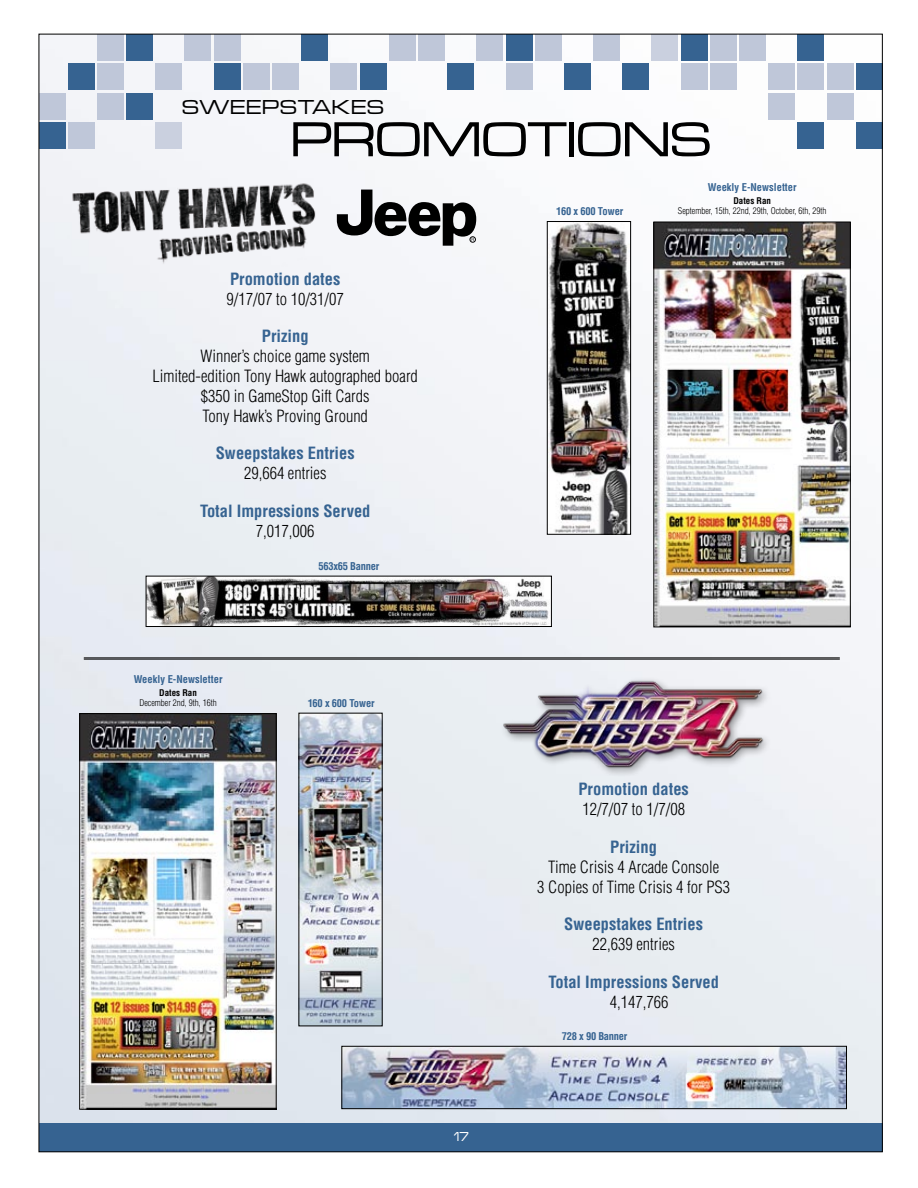
<style>
.page{position:relative;width:918px;height:1188px;background:#fff}
.page>*{position:absolute;margin:0;border:0;box-sizing:border-box;transform-origin:0 0}
.t1{font:51px "Microgramma D Medi Exte";color:#000}
.t2{font:21px "Microgramma D Medi Exte";letter-spacing:.05em;color:#000}
.t3{font:300 condensed 16.5px/19.8px "Helvetica";color:#000;text-align:center}
.t4{font:700 condensed 16.5px "Helvetica";color:#366391}
.t5{font:13.5px "Microgramma D Medi Exte";color:#fff;scale:.87 1}
.t6{font:700 condensed 10.5px "Helvetica";letter-spacing:-.025em;color:#366391}
.t7{font:700 condensed 10.5px "Helvetica";color:#366391}
.t8{font:300 condensed 9px "Helvetica";color:#000}
.t9{font:700 condensed 9px "Helvetica";color:#000}
</style>
<div class="page">
<img style="left:41px;top:36px;width:840px;height:1087px">
<div style="left:39px;top:1123px;width:844px;height:29px;background:#366391"></div>
<img style="left:487px;top:672px;width:287px;height:104px">
<img style="left:82px;top:715px;width:192px;height:392px">
<div style="left:80px;top:713px;width:196px;height:396px;border:1px solid #000"></div>
<img style="left:301px;top:715px;width:79px;height:309px">
<img style="left:344px;top:1048px;width:501px;height:59px">
<div style="left:342px;top:1046px;width:505px;height:63px;border:1px solid #000"></div>
<svg style="left:337px;top:190px;width:139px;height:56px"></svg>
<img style="left:67px;top:177px;width:261px;height:90px">
<img style="left:656px;top:224px;width:193px;height:401px">
<div style="left:654px;top:222px;width:197px;height:405px;border:1px solid #000"></div>
<img style="left:549px;top:223px;width:80px;height:309px">
<div style="left:547px;top:221px;width:84px;height:313px;border:1px solid #000"></div>
<img style="left:148px;top:578px;width:402px;height:47px">
<div style="left:146px;top:576px;width:406px;height:51px;border:1px solid #000"></div>
<hr style="left:84px;top:658px;width:756px;height:1px;background:#000">
<hr style="left:84px;top:659px;width:756px;height:1px;background:#000">
<div style="left:185px;top:34px;width:26px;height:27px;background:#bfc7d9"></div>
<div style="left:535px;top:34px;width:26px;height:27px;background:#bfc7d9"></div>
<div style="left:593px;top:34px;width:27px;height:27px;background:#bfc7d9"></div>
<div style="left:652px;top:34px;width:26px;height:27px;background:#cad0df"></div>
<div style="left:681px;top:34px;width:26px;height:27px;background:#366391"></div>
<div style="left:389px;top:34px;width:27px;height:27px;background:#bfc7d9"></div>
<div style="left:418px;top:34px;width:27px;height:27px;background:#bfc7d9"></div>
<div style="left:477px;top:34px;width:26px;height:27px;background:#bfc7d9"></div>
<div style="left:506px;top:34px;width:26px;height:27px;background:#366391"></div>
<div style="left:214px;top:34px;width:26px;height:27px;background:#bfc7d9"></div>
<div style="left:301px;top:34px;width:27px;height:27px;background:#366391"></div>
<div style="left:97px;top:34px;width:27px;height:27px;background:#bfc7d9"></div>
<div style="left:126px;top:34px;width:27px;height:27px;background:#366391"></div>
<div style="left:710px;top:34px;width:27px;height:27px;background:#bfc7d9"></div>
<div style="left:739px;top:34px;width:27px;height:27px;background:#bfc7d9"></div>
<div style="left:798px;top:34px;width:26px;height:27px;background:#366391"></div>
<div style="left:360px;top:64px;width:26px;height:26px;background:#366391"></div>
<div style="left:564px;top:64px;width:27px;height:26px;background:#366391"></div>
<div style="left:622px;top:64px;width:27px;height:26px;background:#366391"></div>
<div style="left:681px;top:64px;width:26px;height:26px;background:#bfc7d9"></div>
<div style="left:447px;top:64px;width:27px;height:26px;background:#366391"></div>
<div style="left:506px;top:64px;width:26px;height:26px;background:#bfc7d9"></div>
<div style="left:214px;top:64px;width:26px;height:26px;background:#366391"></div>
<div style="left:243px;top:64px;width:27px;height:26px;background:#bfc7d9"></div>
<div style="left:272px;top:64px;width:27px;height:26px;background:#bfc7d9"></div>
<div style="left:331px;top:64px;width:26px;height:26px;background:#bfc7d9"></div>
<div style="left:68px;top:64px;width:26px;height:26px;background:#366391"></div>
<div style="left:97px;top:64px;width:27px;height:26px;background:#bfc7d9"></div>
<div style="left:156px;top:64px;width:26px;height:26px;background:#bfc7d9"></div>
<div style="left:710px;top:64px;width:27px;height:26px;background:#bfc7d9"></div>
<div style="left:768px;top:64px;width:27px;height:26px;background:#bfc7d9"></div>
<div style="left:798px;top:64px;width:26px;height:26px;background:#bfc7d9"></div>
<div style="left:827px;top:64px;width:26px;height:26px;background:#bfc7d9"></div>
<div style="left:856px;top:64px;width:26px;height:26px;background:#366391"></div>
<div style="left:39px;top:93px;width:26px;height:27px;background:#bfc7d9"></div>
<div style="left:97px;top:93px;width:27px;height:27px;background:#bfc7d9"></div>
<div style="left:126px;top:93px;width:27px;height:27px;background:#366391"></div>
<div style="left:768px;top:93px;width:27px;height:27px;background:#bfc7d9"></div>
<div style="left:827px;top:93px;width:26px;height:27px;background:#bfc7d9"></div>
<div style="left:39px;top:123px;width:26px;height:26px;background:#366391"></div>
<div style="left:68px;top:123px;width:26px;height:26px;background:#bfc7d9"></div>
<div style="left:156px;top:123px;width:26px;height:26px;background:#cad0df"></div>
<div style="left:798px;top:123px;width:26px;height:26px;background:#366391"></div>
<div style="left:856px;top:123px;width:26px;height:26px;background:#366391"></div>
<p class="t2" style="left:182px;top:94px;width:203px">SWEEPSTAKES</p>
<h1 class="t1" style="left:291px;top:107px;width:422px">PROMOTIONS</h1>
<p class="t4" style="left:230px;top:269px;width:112px">Promotion dates</p>
<p class="t3" style="left:227px;top:289px;width:119px">9/17/07 to 10/31/07</p>
<p class="t4" style="left:262px;top:326px;width:48px">Prizing</p>
<p class="t3" style="left:153px;top:346px;width:267px">Winner’s choice game system<br>Limited-edition Tony Hawk autographed board $350 in GameStop Gift Cards<br>Tony Hawk’s Proving Ground</p>
<p class="t4" style="left:216px;top:443px;width:140px">Sweepstakes Entries</p>
<p class="t3" style="left:244px;top:463px;width:84px">29,664 entries</p>
<p class="t4" style="left:200px;top:501px;width:172px">Total Impressions Served</p>
<p class="t3" style="left:256px;top:521px;width:60px">7,017,006</p>
<p class="t7" style="left:134px;top:673px;width:90px">Weekly E-Newsletter</p>
<p class="t9" style="left:159px;top:687px;width:39px">Dates Ran</p>
<p class="t8" style="left:139px;top:698px;width:79px">December 2nd, 9th, 16th</p>
<p class="t6" style="left:318px;top:560px;width:62px">563x65 Banner</p>
<p class="t6" style="left:308px;top:697px;width:69px">160 x 600 Tower</p>
<p class="t5" style="left:454px;top:1128px;width:19px">17</p>
<p class="t6" style="left:556px;top:205px;width:69px">160 x 600 Tower</p>
<p class="t7" style="left:708px;top:181px;width:90px">Weekly E-Newsletter</p>
<p class="t9" style="left:733px;top:195px;width:39px">Dates Ran</p>
<p class="t8" style="left:678px;top:206px;width:150px">September, 15th, 22nd, 29th, October, 6th, 29th</p>
<p class="t4" style="left:578px;top:779px;width:112px">Promotion dates</p>
<p class="t3" style="left:582px;top:799px;width:104px">12/7/07 to 1/7/08</p>
<p class="t4" style="left:610px;top:837px;width:48px">Prizing</p>
<p class="t3" style="left:537px;top:857px;width:195px">Time Crisis 4 Arcade Console<br>3 Copies of Time Crisis 4 for PS3</p>
<p class="t4" style="left:564px;top:914px;width:140px">Sweepstakes Entries</p>
<p class="t3" style="left:593px;top:934px;width:84px">22,639 entries</p>
<p class="t4" style="left:548px;top:972px;width:172px">Total Impressions Served</p>
<p class="t3" style="left:610px;top:992px;width:60px">4,147,766</p>
<p class="t6" style="left:562px;top:1030px;width:67px">728 x 90 Banner</p>
</div>
